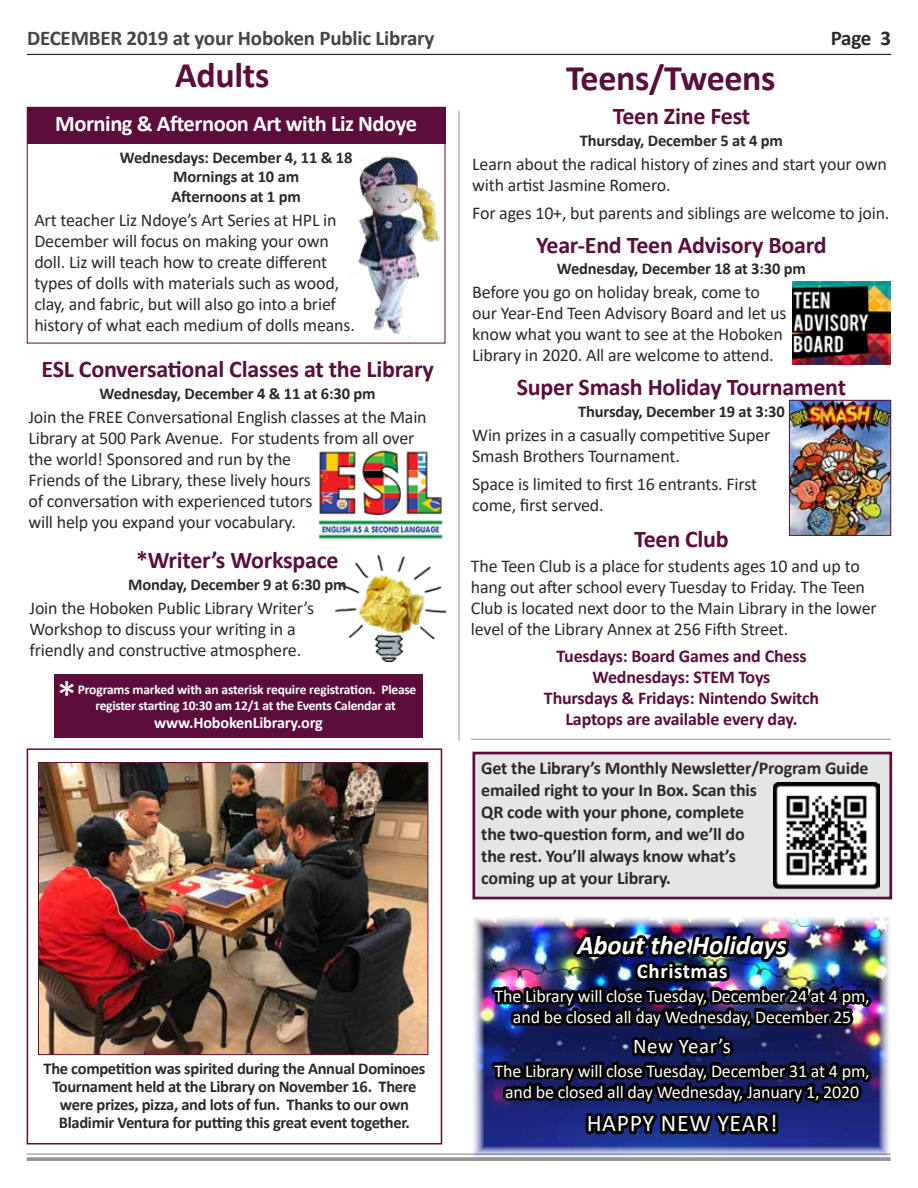
<style>
.page{position:relative;width:918px;height:1188px;background:#fff}
.page>*{position:absolute;margin:0;border:0;box-sizing:border-box;transform-origin:0 0}
.t1{font:40.5px "Calibri";color:#fff}
.t2{font:700 36px "Calibri";letter-spacing:-.01em;color:#5c0d3c}
.t3{font:italic 700 27px "Calibri";letter-spacing:-.01em;color:#fff}
.t4{font:700 24px "Calibri";letter-spacing:-.01em;color:#5c0d3c}
.t5{font:24px "Calibri";letter-spacing:.025em;color:#fff}
.t6{font:700 22.5px "Calibri";letter-spacing:-.02em;color:#fff}
.t7{font:700 21px "Calibri";letter-spacing:-.01em;color:#494441}
.t8{font:700 21px "Calibri";letter-spacing:.025em;color:#fff}
.t9{font:21px "Calibri";letter-spacing:.025em;color:#fff}
.t10{font:700 21px "Calibri";color:#2c2926}
.t11{font:18px/21px "Calibri";letter-spacing:-.01em;color:#2c2926}
.t12{font:700 18px/21.9px "Calibri";letter-spacing:-.01em;color:#2c2926}
.t13{font:18px/21px "Calibri";letter-spacing:-.01em;color:#fff;text-align:center}
.t14{font:700 18px/21px "Calibri";letter-spacing:-.01em;color:#5c0d3c;text-align:center}
.t15{font:700 16.5px/18px "Calibri";letter-spacing:-.02em;color:#2c2926;text-align:center}
.t16{font:700 16.2px "Calibri";letter-spacing:-.01em;color:#fff}
.t17{font:700 13.5px/16.2px "Calibri";letter-spacing:-.02em;color:#fff;text-align:center}
</style>
<div class="page">
<hr style="left:27px;top:1153px;width:864px;height:2px;background:#939598">
<svg style="left:27px;top:1157px;width:864px;height:4px;background:#999b9e"></svg>
<hr style="left:27px;top:54px;width:864px;height:1px;background:#000">
<img style="left:318px;top:450px;width:125px;height:89px">
<img style="left:336px;top:556px;width:110px;height:106px">
<img style="left:471px;top:917px;width:420px;height:242px">
<img style="left:489px;top:443px;width:388px;height:718px">
<img style="left:793px;top:282px;width:98px;height:83px">
<img style="left:40px;top:764px;width:386px;height:289px">
<div style="left:38px;top:762px;width:390px;height:293px;border:1px solid #5c0d3c"></div>
<div style="left:27px;top:748px;width:415px;height:396px;border:2px solid #5c0d3c"></div>
<div style="left:474px;top:753px;width:417px;height:145px;background:#e4e5e6"></div>
<div style="left:472px;top:752px;width:420px;height:147px;border:3px solid #5c0d3c"></div>
<img style="left:773px;top:782px;width:106px;height:108px">
<img style="left:791px;top:402px;width:98px;height:132px">
<div style="left:789px;top:400px;width:102px;height:136px;border:1px solid #5c0d3c"></div>
<hr style="left:459px;top:111px;width:1px;height:630px;background:#939598">
<hr style="left:471px;top:739px;width:420px;height:1px;background:#939598">
<div style="left:27px;top:107px;width:418px;height:37px;background:#5c0d3c"></div>
<div style="left:27px;top:107px;width:418px;height:236px;border:1px solid #5c0d3c"></div>
<img style="left:349px;top:148px;width:98px;height:190px">
<div style="left:54px;top:674px;width:369px;height:64px;background:#5c0d3c"></div>
<p class="t7" style="left:27px;top:23px;width:409px">DECEMBER 2019 at your Hoboken Public Library</p>
<p class="t10" style="left:831px;top:23px;width:62px">Page 3</p>
<h2 class="t2" style="left:175px;top:50px;width:96px">Adults</h2>
<h2 class="t2" style="left:566px;top:53px;width:211px">Teens/Tweens</h2>
<p class="t6" style="left:55px;top:108px;width:363px">Morning &amp; Afternoon Art with Liz Ndoye</p>
<p class="t15" style="left:120px;top:147px;width:234px;line-height:19.5px">Wednesdays: December 4, 11 &amp; 18<br>Mornings at 10 am<br>Afternoons at 1 pm</p>
<p class="t11" style="left:34px;top:209px;width:322px">Art teacher Liz Ndoye’s Art Series at HPL in December will focus on making your own doll. Liz will teach how to create different types of dolls with materials such as wood, clay, and fabric, but will also go into a brief history of what each medium of dolls means.</p>
<h3 class="t4" style="left:41px;top:352px;width:394px">ESL Conversational Classes at the Library</h3>
<p class="t15" style="left:100px;top:384px;width:277px">Wednesday, December 4 &amp; 11 at 6:30 pm</p>
<p class="t11" style="left:28px;top:406px;width:400px">Join the FREE Conversational English classes at the Main Library at 500 Park Avenue. For students from all over the world! Sponsored and run by the<br>Friends of the Library, these lively hours<br>of conversation with experienced tutors<br>will help you expand your vocabulary.</p>
<h3 class="t4" style="left:136px;top:543px;width:204px">*Writer’s Workspace</h3>
<p class="t15" style="left:128px;top:575px;width:220px">Monday, December 9 at 6:30 pm</p>
<p class="t11" style="left:29px;top:597px;width:286px">Join the Hoboken Public Library Writer’s<br>Workshop to discuss your writing in a friendly and constructive atmosphere.</p>
<h1 class="t1" style="left:57px;top:667px;width:22px">*</h1>
<p class="t17" style="left:78px;top:681px;width:340px">Programs marked with an asterisk require registration. Please register starting 10:30 am 12/1 at the Events Calendar at</p>
<p class="t16" style="left:154px;top:711px;width:170px">www.HobokenLibrary.org</p>
<p class="t15" style="left:44px;top:1059px;width:383px">The competition was spirited during the Annual Dominoes Tournament held at the Library on November 16. There were prizes, pizza, and lots of fun. Thanks to our own Bladimir Ventura for putting this great event together.</p>
<h3 class="t4" style="left:613px;top:99px;width:139px">Teen Zine Fest</h3>
<p class="t15" style="left:580px;top:131px;width:205px">Thursday, December 5 at 4 pm</p>
<p class="t11" style="left:472px;top:153px;width:416px">Learn about the radical history of zines and start your own with artist Jasmine Romero.</p>
<p class="t11" style="left:472px;top:202px;width:419px">For ages 10+, but parents and siblings are welcome to join.</p>
<h3 class="t4" style="left:536px;top:228px;width:292px">Year-End Teen Advisory Board</h3>
<p class="t15" style="left:557px;top:260px;width:251px">Wednesday, December 18 at 3:30 pm</p>
<p class="t11" style="left:472px;top:282px;width:316px">Before you go on holiday break, come to our Year-End Teen Advisory Board and let us know what you want to see at the Hoboken Library in 2020. All are welcome to attend.</p>
<h3 class="t4" style="left:517px;top:370px;width:331px">Super Smash Holiday Tournament</h3>
<p class="t15" style="left:578px;top:402px;width:208px">Thursday, December 19 at 3:30</p>
<p class="t11" style="left:472px;top:424px;width:300px">Win prizes in a casually competitive Super<br>Smash Brothers Tournament.</p>
<p class="t11" style="left:472px;top:473px;width:286px">Space is limited to first 16 entrants. First come, first served.</p>
<h3 class="t4" style="left:634px;top:523px;width:96px">Teen Club</h3>
<p class="t11" style="left:471px;top:555px;width:407px">The Teen Club is a place for students ages 10 and up to hang out after school every Tuesday to Friday. The Teen Club is located next door to the Main Library in the lower level of the Library Annex at 256 Fifth Street.</p>
<p class="t14" style="left:544px;top:646px;width:277px">Tuesdays: Board Games and Chess<br>Wednesdays: STEM Toys<br>Thursdays &amp; Fridays: Nintendo Switch<br>Laptops are available every day.</p>
<p class="t12" style="left:481px;top:757px;width:389px">Get the Library’s Monthly Newsletter/Program Guide emailed right to your In Box. Scan this<br>QR code with your phone, complete<br>the two-question form, and we’ll do<br>the rest. You’ll always know what’s<br>coming up at your Library.</p>
<h3 class="t3" style="left:578px;top:926px;width:211px">About the Holidays</h3>
<p class="t8" style="left:637px;top:956px;width:92px">Christmas</p>
<p class="t13" style="left:494px;top:985px;width:377px">The Library will close Tuesday, December 24 at 4 pm, and be closed all day Wednesday, December 25</p>
<p class="t9" style="left:633px;top:1032px;width:100px">New Year’s</p>
<p class="t13" style="left:494px;top:1060px;width:377px">The Library will close Tuesday, December 31 at 4 pm, and be closed all day Wednesday, January 1, 2020</p>
<h3 class="t5" style="left:587px;top:1107px;width:192px">HAPPY NEW YEAR!</h3>
</div>
